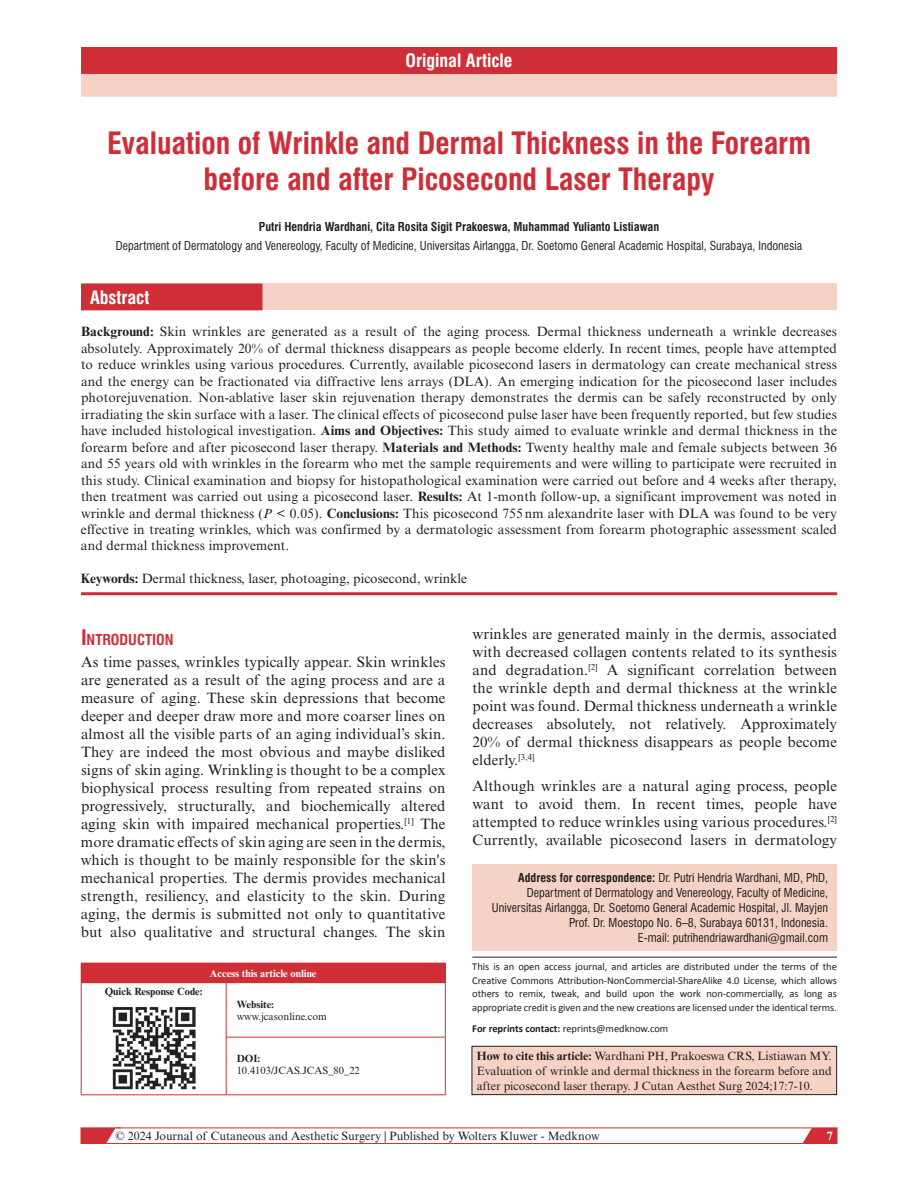
<style>
.page{position:relative;width:918px;height:1188px;background:#fff}
.page>*{position:absolute;margin:0;border:0;box-sizing:border-box;transform-origin:0 0}
.t1{font:700 condensed 30px/36px "Swiss 721 BT";color:#d02e37;text-align:center}
.t2{font:700 condensed 18px "Swiss 721 BT";color:#fff}
.t3{font:15px/18px "Times New Roman MT Std";letter-spacing:.01em;color:#231f20;text-align:justify}
.t4{font:700 condensed 14.7px "Swiss 721 BT";color:#d02e37}
.t5{font:13.5px/16.5px "Times New Roman MT Std";color:#231f20;text-align:justify}
.t6{font:condensed 12px/15px "Swiss 721 BT";color:#231f20;text-align:right}
.t7{font:12px/15px "Times New Roman MT Std";color:#231f20;text-align:justify}
.t8{font:700 condensed 12px "Swiss 721 BT";color:#231f20}
.t9{font:700 12px "Times New Roman MT Std";color:#fff}
.t10{font:10.5px/13.5px "Calibri";letter-spacing:-.005em;color:#231f20;text-align:justify}
.t11{font:10.5px "Times New Roman MT Std";color:#231f20}
.t12{font:700 10.5px "Times New Roman MT Std";color:#231f20}
.t13{font:700 10.5px "Times New Roman MT Std";color:#fff}
.s1{font-weight:700}
.s2{font-style:italic}
.s3{font-size:21px}
</style>
<div class="page">
<svg style="left:798px;top:1127px;width:39px;height:15px"></svg>
<div style="left:81px;top:1128px;width:756px;height:16px;border:1px solid #d02e37"></div>
<svg style="left:81px;top:1127px;width:40px;height:17px"></svg>
<div style="left:473px;top:864px;width:364px;height:72px;background:#f5d2c5"></div>
<div style="left:473px;top:924px;width:364px;height:27px;background:#f5d2c5"></div>
<div style="left:81px;top:47px;width:756px;height:27px;background:#d02e37"></div>
<div style="left:81px;top:74px;width:756px;height:23px;background:#f5d2c5"></div>
<div style="left:81px;top:284px;width:756px;height:26px;background:#f5d2c5"></div>
<div style="left:81px;top:284px;width:181px;height:26px;background:#d02e37"></div>
<hr style="left:81px;top:592px;width:756px;height:3px;background:#d02e37">
<div style="left:81px;top:963px;width:364px;height:20px;background:#d02e37"></div>
<svg style="left:445px;top:963px;width:1px;height:19px"></svg>
<hr style="left:81px;top:983px;width:1px;height:54px;background:#d02e37">
<hr style="left:81px;top:1037px;width:1px;height:58px;background:#d02e37">
<hr style="left:226px;top:983px;width:1px;height:54px;background:#d02e37">
<hr style="left:226px;top:982px;width:220px;height:1px;background:#d02e37">
<hr style="left:445px;top:983px;width:1px;height:54px;background:#d02e37">
<hr style="left:81px;top:1095px;width:145px;height:1px;background:#d02e37">
<hr style="left:226px;top:1037px;width:1px;height:58px;background:#d02e37">
<hr style="left:226px;top:1037px;width:220px;height:1px;background:#d02e37">
<hr style="left:445px;top:1037px;width:1px;height:58px;background:#d02e37">
<hr style="left:226px;top:1095px;width:220px;height:1px;background:#d02e37">
<img style="left:112px;top:1006px;width:83px;height:83px">
<hr style="left:472px;top:957px;width:365px;height:1px;background:#231f20">
<div style="left:472px;top:1046px;width:365px;height:49px;background:#f5d2c5"></div>
<div style="left:472px;top:1046px;width:365px;height:49px;border:1px solid #231f20"></div>
<h2 class="t2" style="left:405px;top:50px;width:109px">Original Article</h2>
<h1 class="t1" style="left:107px;top:125px;width:705px">Evaluation of Wrinkle and Dermal Thickness in the Forearm before and after Picosecond Laser Therapy</h1>
<p class="t8" style="left:259px;top:219px;width:402px">Putri Hendria Wardhani, Cita Rosita Sigit Prakoeswa, Muhammad Yulianto Listiawan</p>
<p class="t6" style="left:116px;top:238px;width:688px">Department of Dermatology and Venereology, Faculty of Medicine, Universitas Airlangga, Dr. Soetomo General Academic Hospital, Surabaya, Indonesia</p>
<h2 class="t2" style="left:90px;top:286px;width:61px">Abstract</h2>
<p class="t5" style="left:81px;top:323px;width:758px"><span class="s1">Background:</span> Skin wrinkles are generated as a result of the aging process. Dermal thickness underneath a wrinkle decreases absolutely. Approximately 20% of dermal thickness disappears as people become elderly. In recent times, people have attempted to reduce wrinkles using various procedures. Currently, available picosecond lasers in dermatology can create mechanical stress and the energy can be fractionated via diffractive lens arrays (DLA). An emerging indication for the picosecond laser includes photorejuvenation. Non-ablative laser skin rejuvenation therapy demonstrates the dermis can be safely reconstructed by only irradiating the skin surface with a laser. The clinical effects of picosecond pulse laser have been frequently reported, but few studies have included histological investigation. <span class="s1">Aims and Objectives:</span> This study aimed to evaluate wrinkle and dermal thickness in the forearm before and after picosecond laser therapy. <span class="s1">Materials and Methods:</span> Twenty healthy male and female subjects between 36 and 55 years old with wrinkles in the forearm who met the sample requirements and were willing to participate were recruited in this study. Clinical examination and biopsy for histopathological examination were carried out before and 4 weeks after therapy, then treatment was carried out using a picosecond laser. <span class="s1">Results:</span> At 1-month follow-up, a significant improvement was noted in wrinkle and dermal thickness (<span class="s2">P</span> &lt; 0.05). <span class="s1">Conclusions:</span> This picosecond 755 nm alexandrite laser with DLA was found to be very effective in treating wrinkles, which was confirmed by a dermatologic assessment from forearm photographic assessment scaled and dermal thickness improvement.</p>
<p class="t5" style="left:81px;top:571px;width:388px"><span class="s1">Keywords:</span> Dermal thickness, laser, photoaging, picosecond, wrinkle</p>
<p class="t4" style="left:81px;top:631px;width:94px"><span class="s3">I</span>NTRODUCTION</p>
<p class="t3" style="left:81px;top:653px;width:366px">As time passes, wrinkles typically appear. Skin wrinkles are generated as a result of the aging process and are a measure of aging. These skin depressions that become deeper and deeper draw more and more coarser lines on almost all the visible parts of an aging individual’s skin.<br>They are indeed the most obvious and maybe disliked signs of skin aging. Wrinkling is thought to be a complex biophysical process resulting from repeated strains on progressively, structurally, and biochemically altered aging skin with impaired mechanical properties.<sup>[1]</sup> The more dramatic effects of skin aging are seen in the dermis, which is thought to be mainly responsible for the skin's mechanical properties. The dermis provides mechanical strength, resiliency, and elasticity to the skin. During aging, the dermis is submitted not only to quantitative but also qualitative and structural changes. The skin</p>
<p class="t13" style="left:210px;top:967px;width:108px">Access this article online</p>
<p class="t12" style="left:105px;top:985px;width:100px">Quick Response Code:</p>
<p class="t12" style="left:237px;top:998px;width:39px">Website:</p>
<p class="t11" style="left:237px;top:1010px;width:92px">www.jcasonline.com</p>
<p class="t12" style="left:237px;top:1052px;width:25px">DOI:</p>
<p class="t11" style="left:237px;top:1064px;width:45px">10.4103/jcas</p>
<p class="t11" style="left:300px;top:1064px;width:11px">.jcas</p>
<p class="t11" style="left:328px;top:1064px;width:33px">_80_22</p>
<p class="t3" style="left:472px;top:625px;width:366px">wrinkles are generated mainly in the dermis, associated with decreased collagen contents related to its synthesis and degradation.<sup>[2]</sup> A significant correlation between the wrinkle depth and dermal thickness at the wrinkle point was found. Dermal thickness underneath a wrinkle decreases absolutely, not relatively. Approximately 20% of dermal thickness disappears as people become elderly.<sup>[3,4]</sup></p>
<p class="t3" style="left:472px;top:777px;width:366px">Although wrinkles are a natural aging process, people want to avoid them. In recent times, people have attempted to reduce wrinkles using various procedures.<sup>[2] </sup>Currently, available picosecond lasers in dermatology</p>
<p class="t6" style="left:492px;top:870px;width:338px"><span class="s1">Address for correspondence:</span> Dr. Putri Hendria Wardhani, MD, PhD, Department of Dermatology and Venereology, Faculty of Medicine, Universitas Airlangga, Dr. Soetomo General Academic Hospital, Jl. Mayjen Prof. Dr. Moestopo No. 6–8, Surabaya 60131, Indonesia.<br>E-mail: putrihendriawardhani@gmail.com</p>
<p class="t10" style="left:472px;top:960px;width:366px">This is an open access journal, and articles are distributed under the terms of the Creative Commons Attribution-NonCommercial-ShareAlike 4.0 License, which allows others to remix, tweak, and build upon the work non-commercially, as long as appropriate credit is given and the new creations are licensed under the identical terms.</p>
<p class="t10" style="left:472px;top:1021px;width:198px"><span class="s1">For reprints contact:</span> reprints@medknow.com</p>
<p class="t7" style="left:477px;top:1048px;width:356px"><span class="s1">How to cite this article:</span> Wardhani PH, Prakoeswa CRS, Listiawan MY.<br>Evaluation of wrinkle and dermal thickness in the forearm before and after picosecond laser therapy. J Cutan Aesthet Surg 2024;17:7-10.</p>
<p class="t7" style="left:116px;top:1128px;width:486px">© 2024 Journal of Cutaneous and Aesthetic Surgery | Published by Wolters Kluwer - Medknow</p>
<p class="t9" style="left:827px;top:1128px;width:7px">7</p>
</div>
